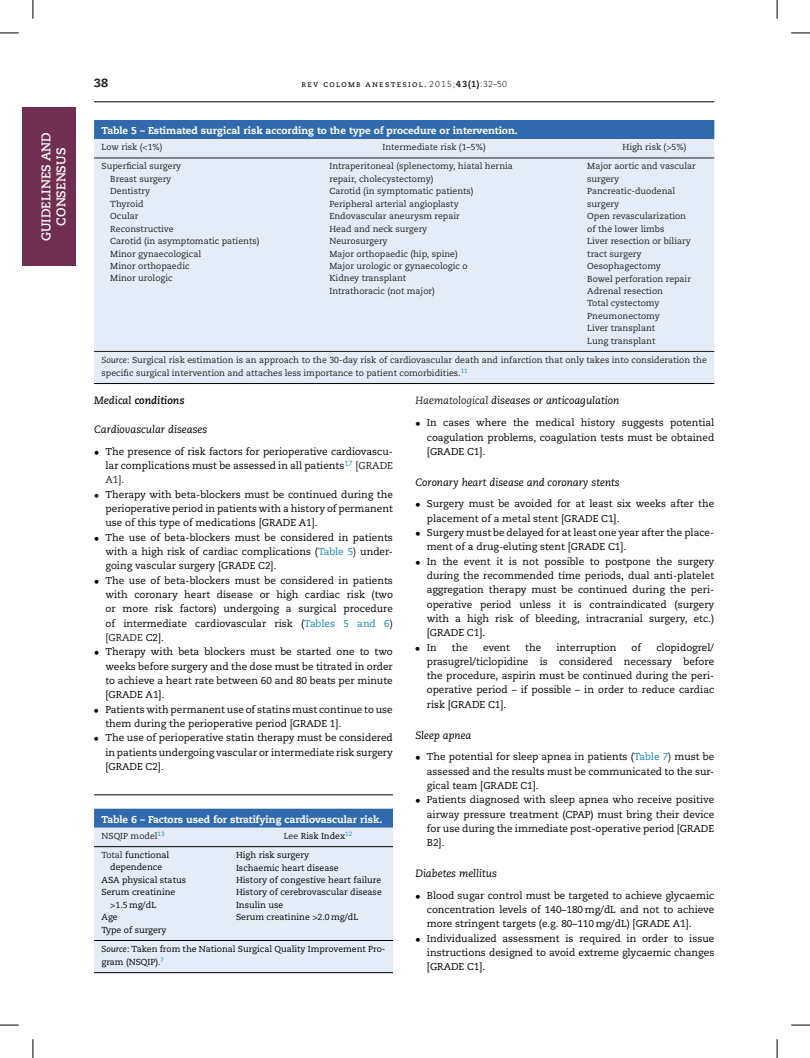
<style>
.page{position:relative;width:810px;height:1058px;background:#fff}
.page>*{position:absolute;margin:0;border:0;box-sizing:border-box;transform-origin:0 0}
.t1{font:700 12.5px/15px "Caecilia LT Std";color:#fff;text-align:center}
.t2{font:800 11.88px "Caecilia";color:#231f20}
.t3{font:italic 10.62px "Caecilia";color:#000}
.t4{font:italic 700 10.62px "Caecilia";color:#000}
.t5{font:10px/14.4px "Caecilia";color:#000;text-align:justify}
.t6{font:800 10px "Caecilia";color:#fff}
.t7{font:8.75px/12.5px "Caecilia";color:#231f20}
.t8{font:8.75px/12.5px "Caecilia";color:#000}
.t9{font:8.75px "Caecilia Roman SC";letter-spacing:.145em;color:#000}
.s1{font-family:"Caecilia";font-weight:300}
.s2{font-family:"Caecilia";font-weight:700}
.s3{font-style:italic}
.s4{color:#231f20}
.s5{font-family:"MTSY"}
.s6{font-family:"MTSY";color:#231f20}
.s7{color:#1883ab}
</style>
<div class="page">
<div style="left:22px;top:107px;width:53px;height:159px;background:#702e51"></div>
<hr style="left:94px;top:102px;width:620px;height:1px;background:#000">
<div style="left:94px;top:120px;width:620px;height:19px;background:#306aad"></div>
<div style="left:94px;top:139px;width:620px;height:245px;background:#e4edf7"></div>
<hr style="left:94px;top:158px;width:620px;height:1px;background:#231f20">
<hr style="left:94px;top:351px;width:620px;height:1px;background:#231f20">
<hr style="left:94px;top:383px;width:620px;height:1px;background:#000">
<hr style="left:94px;top:795px;width:299px;height:1px;background:#000">
<div style="left:94px;top:809px;width:299px;height:19px;background:#306aad"></div>
<div style="left:94px;top:828px;width:299px;height:145px;background:#e4edf7"></div>
<hr style="left:94px;top:846px;width:299px;height:1px;background:#000">
<hr style="left:94px;top:940px;width:299px;height:1px;background:#000">
<hr style="left:94px;top:972px;width:299px;height:1px;background:#000">
<svg style="left:0;top:32px;width:19px;height:2px"></svg>
<svg style="left:791px;top:32px;width:19px;height:2px"></svg>
<svg style="left:0;top:1024px;width:19px;height:2px"></svg>
<svg style="left:791px;top:1024px;width:19px;height:2px"></svg>
<svg style="left:32px;top:0;width:2px;height:19px"></svg>
<svg style="left:32px;top:1039px;width:2px;height:19px"></svg>
<svg style="left:776px;top:0;width:2px;height:19px"></svg>
<svg style="left:776px;top:1039px;width:2px;height:19px"></svg>
<p class="t1" style="left:39px;top:241px;width:111px;rotate:-90deg">GUIDELINES AND<br>CONSENSUS</p>
<p class="t2" style="left:94px;top:75px;width:16px">38</p>
<p class="t9" style="left:301px;top:79px;width:207px">rev colomb anestesiol. <span class="s1">2015;</span><span class="s2">43(1)</span><span class="s1">:32–50</span></p>
<p class="t6" style="left:102px;top:124px;width:418px">Table 5 – Estimated surgical risk according to the type of procedure or intervention.</p>
<p class="t7" style="left:102px;top:141px;width:63px">Low risk (&lt;1%)</p>
<p class="t7" style="left:382px;top:141px;width:105px">Intermediate risk (1–5%)</p>
<p class="t7" style="left:623px;top:141px;width:65px">High risk (&gt;5%)</p>
<p class="t7" style="left:110px;top:160px;width:151px;text-indent:-9px">Superficial surgery<br>Breast surgery<br>Dentistry<br>Thyroid<br>Ocular<br>Reconstructive<br>Carotid (in asymptomatic patients)<br>Minor gynaecological<br>Minor orthopaedic<br>Minor urologic</p>
<p class="t7" style="left:329px;top:160px;width:185px">Intraperitoneal (splenectomy, hiatal hernia repair, cholecystectomy)<br>Carotid (in symptomatic patients)<br>Peripheral arterial angioplasty<br>Endovascular aneurysm repair<br>Head and neck surgery<br>Neurosurgery<br>Major orthopaedic (hip, spine)<br>Major urologic or gynaecologic o<br>Kidney transplant<br>Intrathoracic (not major)</p>
<p class="t7" style="left:587px;top:160px;width:110px">Major aortic and vascular surgery<br>Pancreatic-duodenal surgery<br>Open revascularization of the lower limbs<br>Liver resection or biliary tract surgery<br>Oesophagectomy<br>Bowel perforation repair<br>Adrenal resection<br>Total cystectomy<br>Pneumonectomy<br>Liver transplant<br>Lung transplant</p>
<p class="t7" style="left:102px;top:354px;width:607px"><span class="s3">Source</span>: Surgical risk estimation is an approach to the 30-day risk of cardiovascular death and infarction that only takes into consideration the specific surgical intervention and attaches less importance to patient comorbidities.<sup>11</sup></p>
<p class="t4" style="left:94px;top:394px;width:92px"><span class="s4">Medical</span> conditions</p>
<p class="t3" style="left:94px;top:423px;width:115px">Cardiovascular diseases</p>
<p class="t5" style="left:106px;top:444px;width:289px;text-indent:-11px"><span class="s5">•</span> The presence of risk factors for perioperative cardiovascu&shy;lar complications must be assessed in all patients<sup>17</sup> <span class="s4">[GRADE A1].</span></p>
<p class="t5" style="left:105px;top:487px;width:289px;text-indent:-11px"><span class="s6">•</span> Therapy with beta-blockers must be continued during the perioperative period in patients with a history of permanent use of this type of medications [GRADE A1].</p>
<p class="t5" style="left:105px;top:530px;width:289px;text-indent:-11px"><span class="s5">•</span> The use of beta-blockers must be considered in patients with a high risk of cardiac complications (<span class="s7">Table 5</span><span class="s4">)</span> under&shy;going vascular surgery [GRADE C2].</p>
<p class="t5" style="left:105px;top:573px;width:289px;text-indent:-11px"><span class="s5">•</span> The use of beta-blockers must be considered in patients with coronary heart disease or high cardiac risk (two or more risk factors) undergoing a surgical procedure of intermediate cardiovascular risk (<span class="s7">Tables 5 and 6</span><span class="s4">) [GRADE</span> C2].</p>
<p class="t5" style="left:105px;top:645px;width:289px;text-indent:-11px"><span class="s5">•</span> Therapy with beta blockers must be started one to two weeks before surgery and the dose must be titrated in order to achieve a heart rate between 60 and 80 beats per minute [GRADE A1].</p>
<p class="t5" style="left:105px;top:702px;width:289px;text-indent:-11px"><span class="s5">•</span> Patients with permanent use of statins must continue to use them during the perioperative period [GRADE 1].</p>
<p class="t5" style="left:105px;top:731px;width:289px;text-indent:-11px"><span class="s5">•</span> The use of perioperative statin therapy must be considered in patients undergoing vascular or intermediate risk surgery [GRADE C2].</p>
<p class="t3" style="left:415px;top:395px;width:205px"><span class="s4">Haematological</span> diseases or anticoagulation</p>
<p class="t5" style="left:427px;top:416px;width:289px;text-indent:-11px"><span class="s5">•</span> In cases where the medical history suggests potential coagulation problems, coagulation tests must be obtained [GRADE C1].</p>
<p class="t3" style="left:415px;top:476px;width:206px">Coronary heart disease and coronary stents</p>
<p class="t5" style="left:427px;top:497px;width:289px;text-indent:-11px"><span class="s5">•</span> Surgery must be avoided for at least six weeks after the placement of a metal stent [GRADE C1].</p>
<p class="t5" style="left:427px;top:526px;width:289px;text-indent:-11px"><span class="s5">•</span> Surgery must be delayed for at least one year after the place&shy;ment of a drug-eluting stent [GRADE C1].</p>
<p class="t5" style="left:427px;top:554px;width:289px;text-indent:-11px"><span class="s5">•</span> In the event it is not possible to postpone the surgery during the recommended time periods, dual anti-platelet aggregation therapy must be continued during the peri&shy;operative period unless it is contraindicated (surgery with a high risk of bleeding, intracranial surgery, etc.) [GRADE C1].</p>
<p class="t5" style="left:415px;top:640px;width:23px"><span class="s5">•</span> In</p>
<p class="t5" style="left:452px;top:640px;width:18px">the</p>
<p class="t5" style="left:483px;top:640px;width:28px">event</p>
<p class="t5" style="left:525px;top:640px;width:18px">the</p>
<p class="t5" style="left:556px;top:640px;width:61px">interruption</p>
<p class="t5" style="left:632px;top:640px;width:11px">of</p>
<p class="t5" style="left:427px;top:640px;width:289px;text-indent:230px">clopidogrel/ prasugrel/ticlopidine is considered necessary before the procedure, aspirin must be continued during the peri&shy;operative period – if possible – in order to reduce cardiac risk [GRADE C1].</p>
<p class="t3" style="left:415px;top:729px;width:58px">Sleep apnea</p>
<p class="t5" style="left:427px;top:750px;width:289px;text-indent:-11px"><span class="s5">•</span> The potential for sleep apnea in patients (<span class="s7">Table 7</span><span class="s4">)</span> must be assessed and the results must be communicated to the sur&shy;gical team [GRADE C1].</p>
<p class="t5" style="left:427px;top:793px;width:289px;text-indent:-11px"><span class="s5">•</span> Patients diagnosed with sleep apnea who receive positive airway pressure treatment (CPAP) must bring their device for use during the immediate post-operative period [GRADE B2].</p>
<p class="t3" style="left:415px;top:867px;width:83px">Diabetes mellitus</p>
<p class="t5" style="left:427px;top:888px;width:289px;text-indent:-11px"><span class="s5">•</span> Blood sugar control must be targeted to achieve glycaemic concentration levels of 140–180 mg/dL and not to achieve more stringent targets (e.g. 80–110 mg/dL) [GRADE A1].</p>
<p class="t5" style="left:427px;top:931px;width:289px;text-indent:-11px"><span class="s5">•</span> Individualized assessment is required in order to issue instructions designed to avoid extreme glycaemic changes [GRADE C1].</p>
<p class="t6" style="left:102px;top:813px;width:282px">Table 6 – Factors used for stratifying cardiovascular risk.</p>
<p class="t7" style="left:102px;top:830px;width:64px">NSQIP model<sup>13</sup></p>
<p class="t8" style="left:284px;top:830px;width:70px"><span class="s4">Lee</span> Risk Index<sup>12</sup></p>
<p class="t8" style="left:102px;top:849px;width:69px"><span class="s4">Total</span> functional</p>
<p class="t8" style="left:110px;top:861px;width:53px">dependence</p>
<p class="t8" style="left:102px;top:874px;width:86px">ASA physical status</p>
<p class="t8" style="left:102px;top:886px;width:75px">Serum creatinine</p>
<p class="t8" style="left:110px;top:899px;width:47px">&gt;1.5 mg/dL</p>
<p class="t8" style="left:102px;top:911px;width:18px">Age</p>
<p class="t8" style="left:102px;top:924px;width:67px">Type of surgery</p>
<p class="t8" style="left:236px;top:849px;width:147px">High risk surgery<br>Ischaemic heart disease<br>History of congestive heart failure<br>History of cerebrovascular disease<br>Insulin use<br>Serum creatinine &gt;2.0 mg/dL</p>
<p class="t8" style="left:102px;top:943px;width:285px"><span class="s3">Source</span>: Taken from the National Surgical Quality Improvement Pro&shy;gram (NSQIP).<sup>7</sup></p>
</div>
